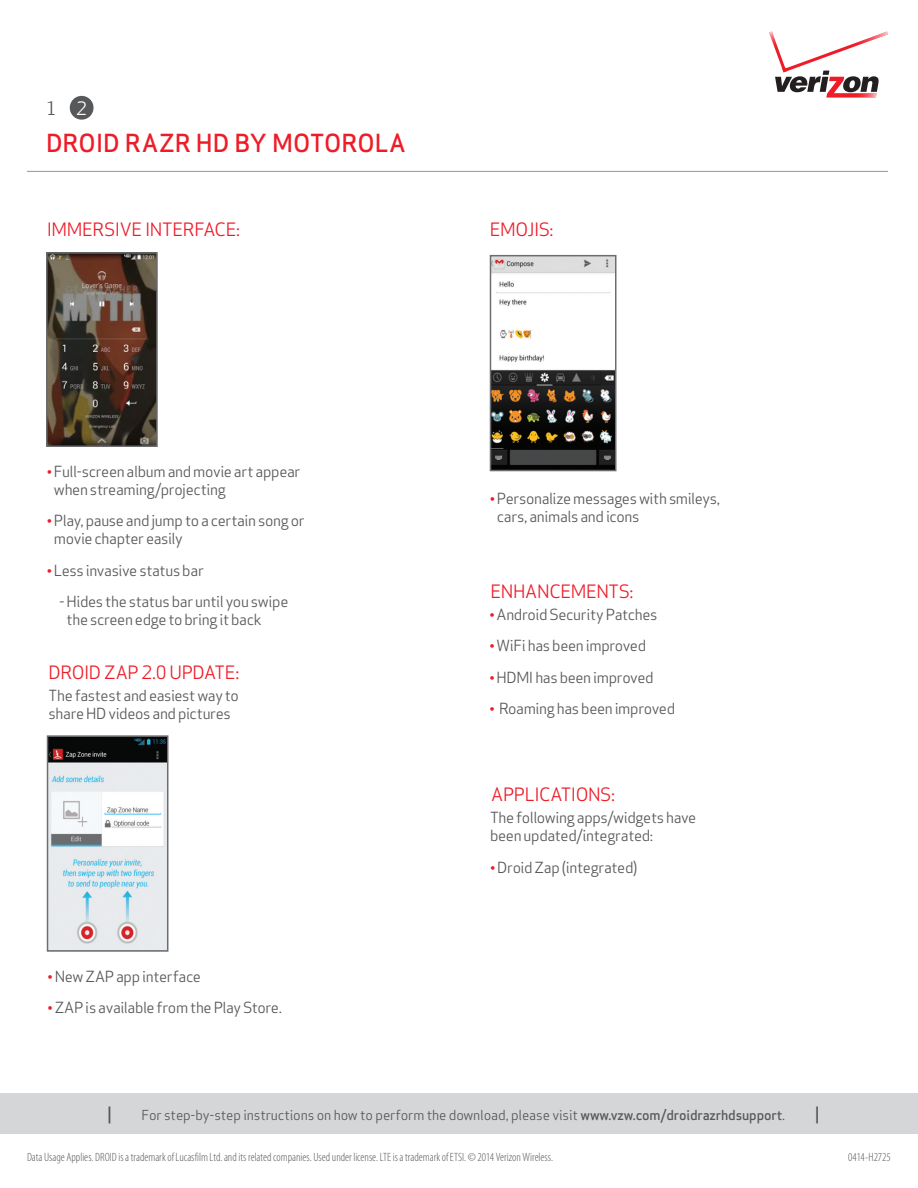
<style>
.page{position:relative;width:918px;height:1188px;background:#fff}
.page>*{position:absolute;margin:0;border:0;box-sizing:border-box;transform-origin:0 0}
.t1{font:500 24.3px "Apex Sans";color:#ee1c28}
.t2{font:18px "Apex Sans";letter-spacing:-.025em;color:#ee1c28}
.SL10_Intro_Paragraph{font:18px "Apex Sans";color:#57585a}
.SL10_Intro_Paragraph-2{font:18px "Apex Sans";color:#fff}
.t3{font:500 16.5px "Apex Sans";color:#57585a}
.SL10_Intro_Paragraph-3{font:15px/18px "Apex Sans";letter-spacing:-.025em;color:#57585a}
.t4{font:13.5px "Apex Sans";letter-spacing:-.01em;color:#57585a}
.SL10_Footnote{font:300 condensed 12px "Myriad Pro";color:#57585a}
.s1{font-size:13.5px;color:#ee1c28}
.s2{font-weight:500}
</style>
<div class="page">
<svg style="left:769px;top:32px;width:119px;height:66px"></svg>
<div style="left:70px;top:96px;width:24px;height:24px;background:#57585a;border-radius:50%"></div>
<img style="left:493px;top:258px;width:120px;height:210px">
<div style="left:490px;top:255px;width:126px;height:216px;border:2px solid #6c6d70"></div>
<img style="left:49px;top:255px;width:106px;height:189px">
<div style="left:46px;top:252px;width:112px;height:195px;border:2px solid #6c6d70"></div>
<div style="left:0;top:1093px;width:918px;height:40px;background:#d5d6d8"></div>
<img style="left:50px;top:738px;width:115px;height:211px">
<div style="left:47px;top:735px;width:121px;height:217px;border:2px solid #6c6d70"></div>
<hr style="left:27px;top:171px;width:861px;height:1px;background:#939598">
<p class="SL10_Intro_Paragraph" style="left:46px;top:93px;width:12px">1</p>
<p class="SL10_Intro_Paragraph-2" style="left:76px;top:93px;width:12px">2</p>
<p class="t1" style="left:46px;top:122px;width:361px">DROID RAZR HD BY MOTOROLA</p>
<p class="t2" style="left:47px;top:215px;width:195px">IMMERSIVE INTERFACE:</p>
<p class="t2" style="left:490px;top:215px;width:65px">EMOJIS:</p>
<p class="SL10_Intro_Paragraph-3" style="left:54px;top:461px;width:248px;text-indent:-7px"><span class="s1">•</span> Full-screen album and movie art appear when streaming/projecting</p>
<p class="SL10_Intro_Paragraph-3" style="left:54px;top:510px;width:252px;text-indent:-7px"><span class="s1">•</span> Play, pause and jump to a certain song or movie chapter easily</p>
<p class="SL10_Intro_Paragraph-3" style="left:47px;top:560px;width:159px"><span class="s1">•</span> Less invasive status bar</p>
<p class="SL10_Intro_Paragraph-3" style="left:67px;top:591px;width:223px;text-indent:-7px">- Hides the status bar until you swipe the screen edge to bring it back</p>
<p class="t2" style="left:49px;top:658px;width:192px">DROID ZAP 2.0 UPDATE:</p>
<p class="SL10_Intro_Paragraph-3" style="left:49px;top:685px;width:192px">The fastest and easiest way to share HD videos and pictures</p>
<p class="SL10_Intro_Paragraph-3" style="left:48px;top:966px;width:155px"><span class="s1">•</span> New ZAP app interface</p>
<p class="SL10_Intro_Paragraph-3" style="left:48px;top:997px;width:236px"><span class="s1">•</span> ZAP is available from the Play Store.</p>
<p class="SL10_Intro_Paragraph-3" style="left:497px;top:488px;width:225px;text-indent:-7px"><span class="s1">•</span> Personalize messages with smileys, cars, animals and icons</p>
<p class="t2" style="left:490px;top:577px;width:145px">ENHANCEMENTS:</p>
<p class="SL10_Intro_Paragraph-3" style="left:489px;top:604px;width:170px"><span class="s1">•</span> Android Security Patches</p>
<p class="SL10_Intro_Paragraph-3" style="left:489px;top:636px;width:158px"><span class="s1">•</span> WiFi has been improved</p>
<p class="SL10_Intro_Paragraph-3" style="left:489px;top:667px;width:166px"><span class="s1">•</span> HDMI has been improved</p>
<p class="SL10_Intro_Paragraph-3" style="left:489px;top:699px;width:187px"><span class="s1">•</span> Roaming has been improved</p>
<p class="t2" style="left:491px;top:780px;width:125px">APPLICATIONS:</p>
<p class="SL10_Intro_Paragraph-3" style="left:490px;top:807px;width:208px">The following apps/widgets have been updated/integrated:</p>
<p class="SL10_Intro_Paragraph-3" style="left:490px;top:857px;width:149px"><span class="s1">•</span> Droid Zap (integrated)</p>
<p class="t3" style="left:107px;top:1099px;width:6px">|</p>
<p class="t4" style="left:142px;top:1104px;width:645px">For step-by-step instructions on how to perform the download, please visit <span class="s2">www.vzw.com/droidrazrhdsupport</span>.</p>
<p class="t3" style="left:815px;top:1099px;width:6px">|</p>
<p class="SL10_Footnote" style="left:27px;top:1150px;width:528px">Data Usage Applies. DROID is a trademark of Lucasfilm Ltd. and its related companies. Used under license. LTE is a trademark of ETSI. © 2014 Verizon Wireless.</p>
<p class="SL10_Footnote" style="left:848px;top:1150px;width:44px">0414-H2725</p>
</div>
